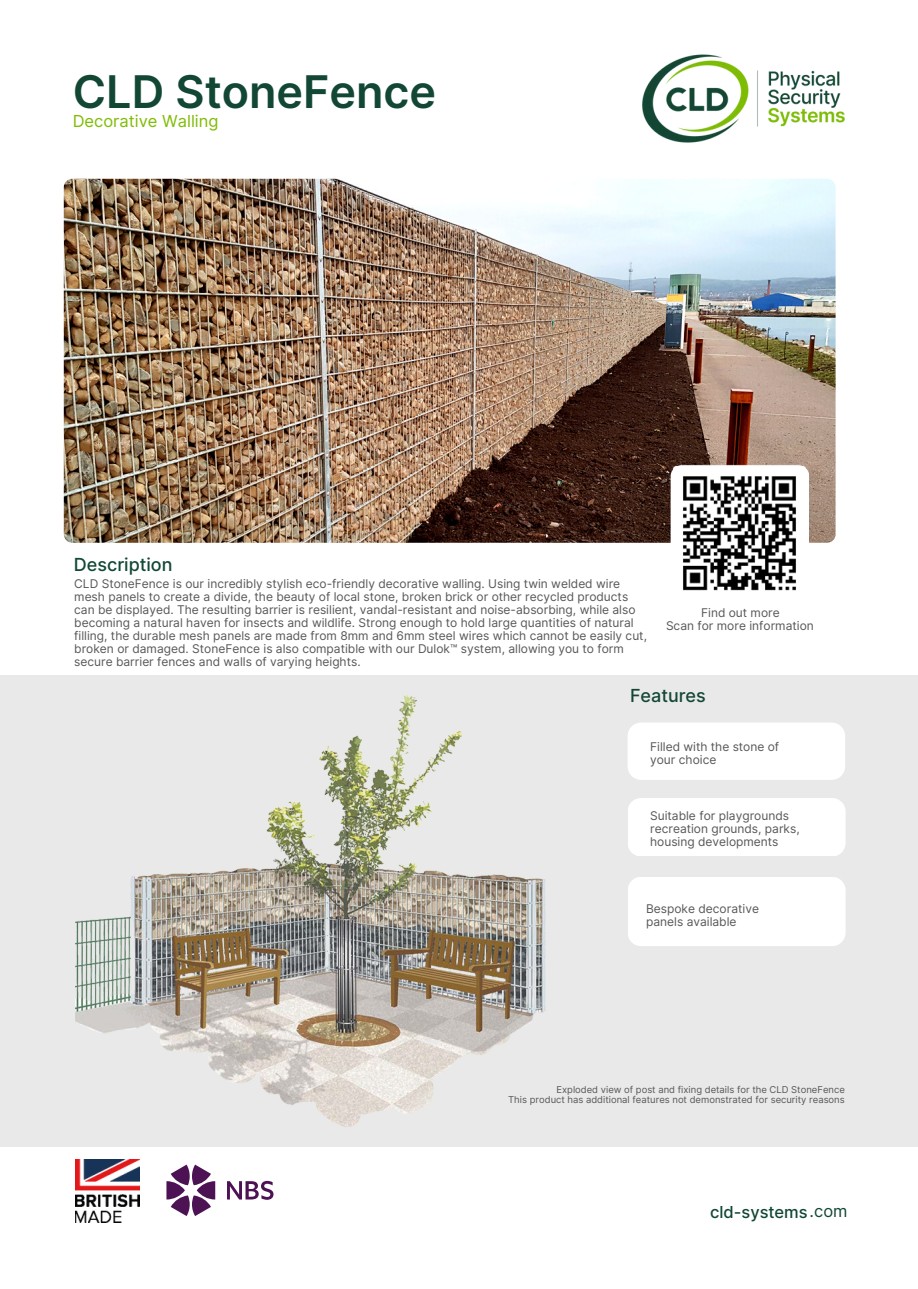
<style>
.page{position:relative;width:918px;height:1289px;background:#fff}
.page>*{position:absolute;margin:0;border:0;box-sizing:border-box;transform-origin:0 0}
.t1{font:600 45px "Inter";color:#124734}
.t2{font:500 18px "Inter";color:#124734}
.t3{font:16.5px "Inter";color:#7fbc03}
.t4{font:500 16.5px "Inter";color:#124734}
.t5{font:12px/13px "Inter";color:#575756}
.t6{font:9.45px/10.2px "Inter";color:#575756;text-align:right}
.s1{font-weight:400}
</style>
<div class="page">
<img style="left:64px;top:179px;width:772px;height:363px;border-radius:9px">
<div style="left:0;top:675px;width:918px;height:471px;background:#e9e9e9"></div>
<div style="left:628px;top:723px;width:217px;height:56px;background:#fff"></div>
<div style="left:671px;top:465px;width:138px;height:139px;background:#fff;border-radius:11px"></div>
<div style="left:628px;top:798px;width:217px;height:57px;background:#fff"></div>
<div style="left:628px;top:877px;width:217px;height:68px;background:#fff"></div>
<img style="left:75px;top:1185px;width:64px;height:36px">
<img style="left:642px;top:54px;width:203px;height:89px">
<img style="left:673px;top:467px;width:133px;height:124px">
<img style="left:75px;top:695px;width:491px;height:490px">
<svg style="left:166px;top:1164px;width:49px;height:51px"></svg>
<svg style="left:227px;top:1180px;width:47px;height:19px"></svg>
<h1 class="t1" style="left:73px;top:64px;width:365px">CLD StoneFence</h1>
<h3 class="t3" style="left:73px;top:111px;width:147px">Decorative Walling</h3>
<h2 class="t2" style="left:74px;top:553px;width:100px">Description</h2>
<p class="t5" style="left:74px;top:577px;width:574px">CLD StoneFence is our incredibly stylish eco-friendly decorative walling. Using twin welded wire mesh panels to create a divide, the beauty of local stone, broken brick or other recycled products can be displayed. The resulting barrier is resilient, vandal-resistant and noise-absorbing, while also becoming a natural haven for insects and wildlife. Strong enough to hold large quantities of natural filling, the durable mesh panels are made from 8mm and 6mm steel wires which cannot be easily cut, broken or damaged. StoneFence is also compatible with our Dulok™ system, allowing you to form secure barrier fences and walls of varying heights.</p>
<p class="t5" style="left:666px;top:605px;width:149px;line-height:13.5px;text-align:center">Find out more<br>Scan for more information</p>
<h2 class="t2" style="left:630px;top:684px;width:77px">Features</h2>
<p class="t5" style="left:650px;top:739px;width:131px">Filled with the stone of your choice</p>
<p class="t5" style="left:650px;top:808px;width:151px">Suitable for playgrounds recreation grounds, parks, housing developments</p>
<p class="t5" style="left:646px;top:901px;width:114px">Bespoke decorative panels available</p>
<p class="t6" style="left:508px;top:1083px;width:338px">Exploded view of post and fixing details for the CLD StoneFence<br>This product has additional features not demonstrated for security reasons</p>
<h3 class="t4" style="left:710px;top:1202px;width:139px">cld-systems<span class="s1">.com</span></h3>
</div>
